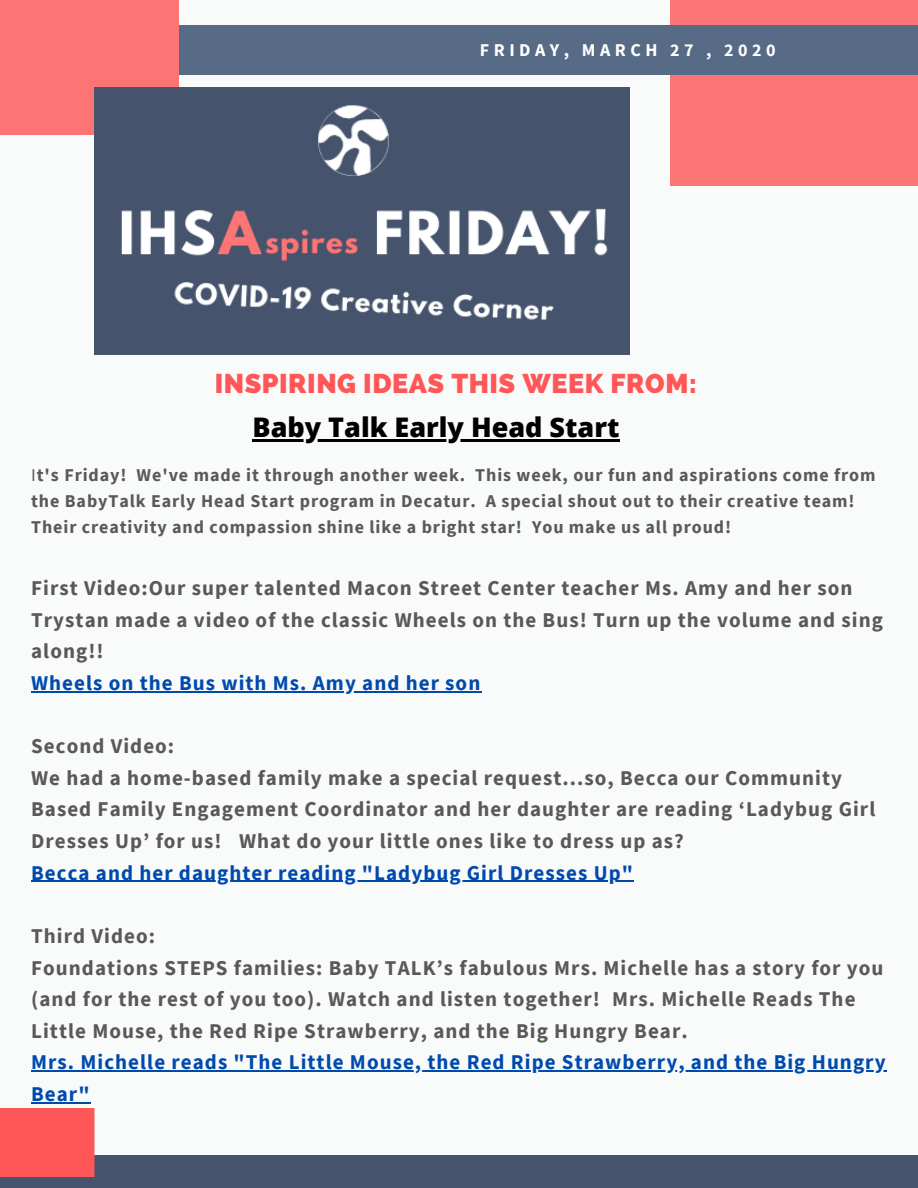
<style>
.page{position:relative;width:918px;height:1188px;background:#f9fafa}
.page>*{position:absolute;margin:0;border:0;box-sizing:border-box;transform-origin:0 0}
.t1{font:800 27px "Raleway";letter-spacing:.02em;color:#ff5757}
.t2{font:800 27px "Open Sans";color:#000}
.t3{font:700 21px/31.7px "Source Sans Pro";letter-spacing:.05em;color:#595959}
.t4{font:700 21px/31.7px "Source Sans Pro";letter-spacing:.05em;color:#004aad}
.t5{font:700 18px/26.1px "Source Sans Pro";letter-spacing:.05em;color:#595959}
.t6{font:700 18px "Source Sans Pro";letter-spacing:.25em;color:#fff}
.s1{font-weight:400}
</style>
<div class="page">
<div style="left:670px;top:0;width:248px;height:185px;background:#fd7474"></div>
<div style="left:159px;top:26px;width:759px;height:49px;background:#576a86"></div>
<hr style="left:31px;top:691px;width:450px;height:1px;background:#004aad">
<hr style="left:31px;top:881px;width:603px;height:1px;background:#004aad">
<hr style="left:31px;top:1070px;width:856px;height:2px;background:#004aad">
<hr style="left:31px;top:1102px;width:60px;height:1px;background:#004aad">
<div style="left:0;top:0;width:179px;height:135px;background:#fd7474"></div>
<img style="left:94px;top:87px;width:536px;height:268px">
<hr style="left:253px;top:440px;width:367px;height:2px;background:#000">
<div style="left:0;top:1155px;width:918px;height:33px;background:#44546c"></div>
<div style="left:0;top:1108px;width:94px;height:69px;background:#ff5757"></div>
<p class="t6" style="left:480px;top:38px;width:297px">FRIDAY, MARCH 27 , 2020</p>
<p class="t1" style="left:215px;top:367px;width:483px">INSPIRING IDEAS THIS WEEK FROM:</p>
<p class="t2" style="left:253px;top:408px;width:368px">Baby Talk Early Head Start</p>
<p class="t5" style="left:31px;top:461px;width:846px"><span class="s1">I</span>t's Friday! We've made it through another week. This week, our fun and aspirations come from the BabyTalk Early Head Start program in Decatur. A special shout out to their creative team!<br>Their creativity and compassion shine like a bright star! You make us all proud!</p>
<p class="t3" style="left:31px;top:572px;width:853px">First Video:Our super talented Macon Street Center teacher Ms. Amy and her son<br>Trystan made a video of the classic Wheels on the Bus! Turn up the volume and sing along!!</p>
<p class="t4" style="left:31px;top:667px;width:451px">Wheels on the Bus with Ms. Amy and her son</p>
<p class="t3" style="left:31px;top:730px;width:846px">Second Video:<br>We had a home-based family make a special request...so, Becca our Community Based Family Engagement Coordinator and her daughter are reading ‘Ladybug Girl Dresses Up’ for us! What do your little ones like to dress up as?</p>
<p class="t4" style="left:31px;top:856px;width:603px">Becca and her daughter reading "Ladybug Girl Dresses Up"</p>
<p class="t3" style="left:31px;top:920px;width:854px">Third Video:<br>Foundations STEPS families: Baby TALK’s fabulous Mrs. Michelle has a story for you (and for the rest of you too). Watch and listen together! Mrs. Michelle Reads The Little Mouse, the Red Ripe Strawberry, and the Big Hungry Bear.</p>
<p class="t4" style="left:31px;top:1046px;width:856px">Mrs. Michelle reads "The Little Mouse, the Red Ripe Strawberry, and the Big Hungry<br>Bear"</p>
</div>
